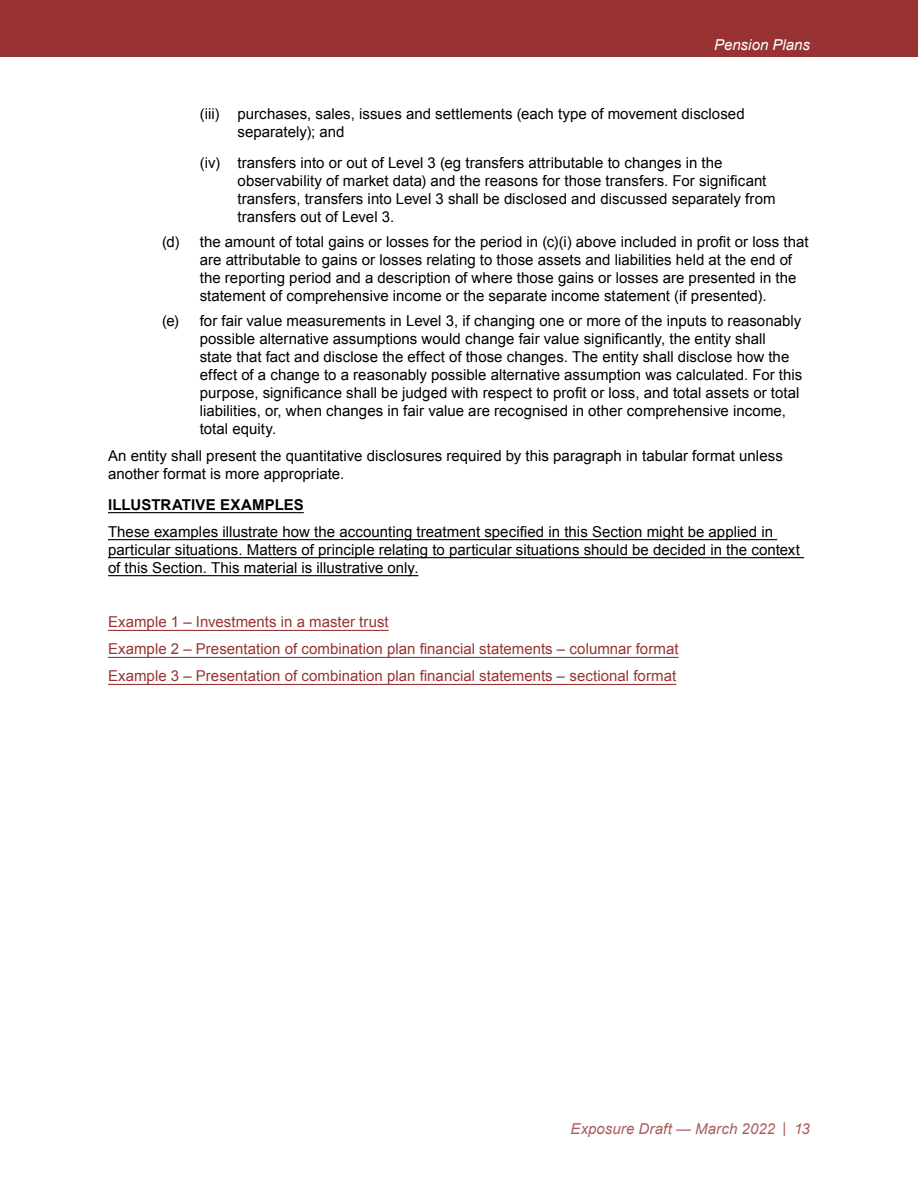
<style>
.page{position:relative;width:918px;height:1188px;background:#fff}
.page>*{position:absolute;margin:0;border:0;box-sizing:border-box;transform-origin:0 0}
.t1{font:15px/18px "Arial";letter-spacing:.005em;color:#000}
.t2{font:15px "Arial";color:#933}
.t3{font:italic 15px "Arial";letter-spacing:.005em;color:#ad5c5c}
.t4{font:700 15px "Arial";letter-spacing:.005em;color:#000}
.t5{font:italic 15px "Arial";color:#fff}
</style>
<div class="page">
<div style="left:0;top:0;width:918px;height:57px;background:#933"></div>
<hr style="left:108px;top:512px;width:196px;height:1px;background:#000">
<hr style="left:108px;top:539px;width:669px;height:1px;background:#000">
<hr style="left:108px;top:557px;width:696px;height:1px;background:#000">
<hr style="left:108px;top:575px;width:311px;height:1px;background:#000">
<hr style="left:108px;top:630px;width:281px;height:1px;background:#933">
<hr style="left:108px;top:657px;width:571px;height:1px;background:#933">
<hr style="left:108px;top:684px;width:568px;height:1px;background:#933">
<p class="t5" style="left:714px;top:35px;width:97px">Pension Plans</p>
<p class="t1" style="left:238px;top:105px;width:509px;text-indent:-38px">(iii) purchases, sales, issues and settlements (each type of movement disclosed separately); and</p>
<p class="t1" style="left:238px;top:154px;width:539px;text-indent:-38px">(iv) transfers into or out of Level 3 (eg transfers attributable to changes in the observability of market data) and the reasons for those transfers. For significant transfers, transfers into Level 3 shall be disclosed and discussed separately from transfers out of Level 3.</p>
<p class="t1" style="left:162px;top:233px;width:19px">(d)</p>
<p class="t1" style="left:200px;top:233px;width:610px">the amount of total gains or losses for the period in (c)(i) above included in profit or loss that are attributable to gains or losses relating to those assets and liabilities held at the end of the reporting period and a description of where those gains or losses are presented in the statement of comprehensive income or the separate income statement (if presented).</p>
<p class="t1" style="left:162px;top:312px;width:18px">(e)</p>
<p class="t1" style="left:200px;top:312px;width:604px">for fair value measurements in Level 3, if changing one or more of the inputs to reasonably possible alternative assumptions would change fair value significantly, the entity shall<br>state that fact and disclose the effect of those changes. The entity shall disclose how the effect of a change to a reasonably possible alternative assumption was calculated. For this purpose, significance shall be judged with respect to profit or loss, and total assets or total liabilities, or, when changes in fair value are recognised in other comprehensive income, total equity.</p>
<p class="t1" style="left:108px;top:447px;width:676px">An entity shall present the quantitative disclosures required by this paragraph in tabular format unless another format is more appropriate.</p>
<h4 class="t4" style="left:108px;top:495px;width:197px">ILLUSTRATIVE EXAMPLES</h4>
<p class="t1" style="left:108px;top:523px;width:694px">These examples illustrate how the accounting treatment specified in this Section might be applied in particular situations. Matters of principle relating to particular situations should be decided in the context of this Section. This material is illustrative only.</p>
<p class="t2" style="left:108px;top:612px;width:282px">Example 1 – Investments in a master trust</p>
<p class="t2" style="left:108px;top:639px;width:572px">Example 2 – Presentation of combination plan financial statements – columnar format</p>
<p class="t2" style="left:108px;top:666px;width:570px">Example 3 – Presentation of combination plan financial statements – sectional format</p>
<p class="t3" style="left:570px;top:1119px;width:241px">Exposure Draft — March 2022 | 13</p>
</div>
